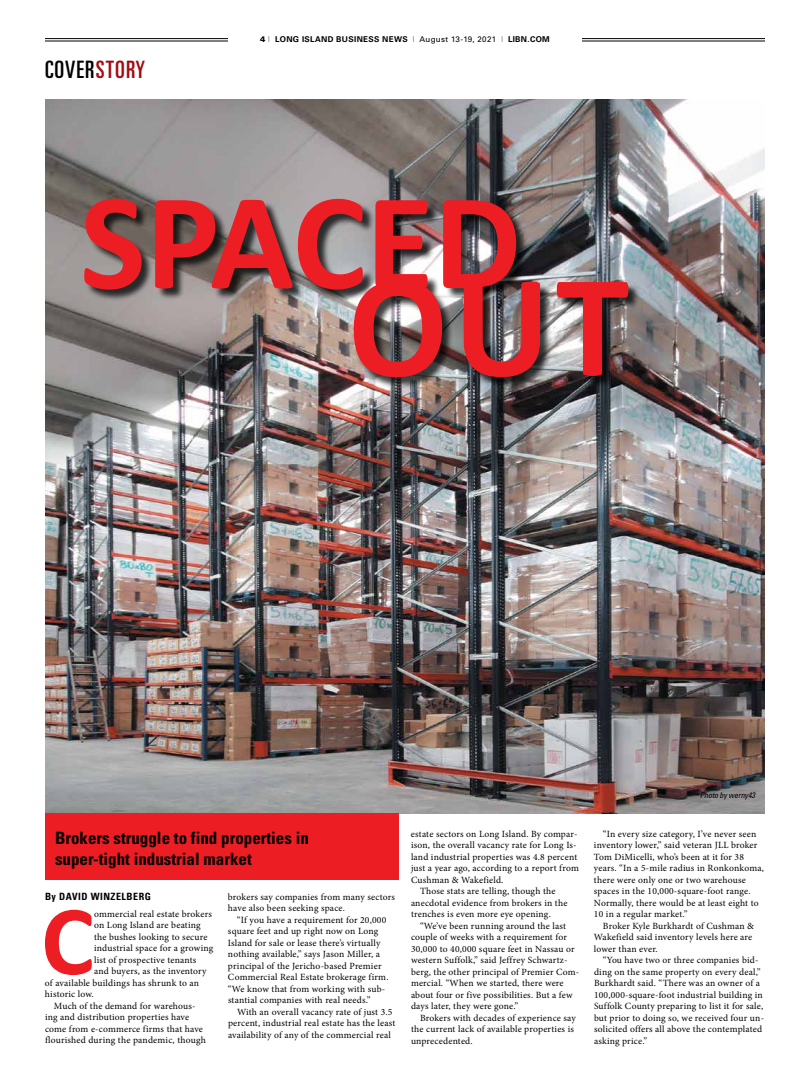
<style>
.page{position:relative;width:810px;height:1080px;background:#fff}
.page>*{position:absolute;margin:0;border:0;box-sizing:border-box;transform-origin:0 0}
.t1{font:700 147.9px "Calibri";color:#ed1d24}
.t2{font:700 139px "Calibri";color:#ed1d24}
.t3{font:700 100.1px "Calibri";color:#ed1d24}
.t4{font:ultra-condensed 24px "Univers LT Std";letter-spacing:.05em;color:#000}
.t5{font:700 condensed 17px/21px "Univers LT Std";color:#000}
.t6{font:700 condensed 10px "Univers LT Std";letter-spacing:.05em;color:#000}
.t7{font:9.5px/11.5px "Minion Pro";letter-spacing:.015em;color:#000}
.t8{font:700 8px "Univers LT Std";letter-spacing:.04em;color:#000}
.t9{font:italic condensed 8px "Univers LT Std";letter-spacing:-.015em;color:#000}
.s1{color:#a10c11}
.s2{font-weight:900}
.s3{font-weight:100;font-stretch:ultra-condensed}
.s4{font-weight:400}
</style>
<div class="page">
<hr style="left:45px;top:41px;width:206px;height:1px;background:#000">
<hr style="left:45px;top:38px;width:206px;height:1px;background:#000">
<hr style="left:559px;top:41px;width:206px;height:1px;background:#000">
<hr style="left:559px;top:38px;width:206px;height:1px;background:#000">
<div style="left:228px;top:36px;width:354px;height:16px;background:#fff"></div>
<img style="left:45px;top:100px;width:720px;height:713px">
<div style="left:86px;top:200px;width:443px;height:102px;background:#000;opacity:.75"></div>
<div style="left:355px;top:282px;width:286px;height:108px;background:#000;opacity:.75"></div>
<div style="left:45px;top:814px;width:354px;height:66px;background:#ed1d24"></div>
<h3 class="t4" style="left:45px;top:56px;width:102px">COVER<span class="s1">STORY</span></h3>
<p class="t8" style="left:260px;top:34px;width:291px"><span class="s2">4</span> <span class="s3">I</span> LONG ISLAND BUSINESS NEWS <span class="s3">I</span> <span class="s4">August 13-19, 2021</span> <span class="s3">I</span> LIBN.COM</p>
<h2 class="t2" style="left:80px;top:153px;width:443px">SPACED</h2>
<h1 class="t1" style="left:348px;top:232px;width:283px">OUT</h1>
<p class="t9" style="left:700px;top:790px;width:57px">Photo by werny43</p>
<h3 class="t5" style="left:55px;top:827px;width:256px">Brokers struggle to find properties in super-tight industrial market</h3>
<p class="t6" style="left:45px;top:890px;width:107px">By DAVID WINZELBERG</p>
<h3 class="t3" style="left:41px;top:877px;width:54px">C</h3>
<p class="t7" style="left:94px;top:908px;width:119px">ommercial real estate brokers</p>
<p class="t7" style="left:94px;top:919px;width:108px">on Long Island are beating</p>
<p class="t7" style="left:94px;top:931px;width:115px">the bushes looking to secure</p>
<p class="t7" style="left:94px;top:942px;width:121px">industrial space for a growing</p>
<p class="t7" style="left:94px;top:954px;width:104px">list of prospective tenants</p>
<p class="t7" style="left:94px;top:965px;width:114px">and buyers, as the inventory</p>
<p class="t7" style="left:45px;top:977px;width:156px">of available buildings has shrunk to an</p>
<p class="t7" style="left:45px;top:988px;width:50px">historic low.</p>
<p class="t7" style="left:54px;top:1000px;width:143px">Much of the demand for warehous-</p>
<p class="t7" style="left:45px;top:1011px;width:146px">ing and distribution properties have</p>
<p class="t7" style="left:45px;top:1023px;width:160px">come from e-commerce firms that have</p>
<p class="t7" style="left:45px;top:1034px;width:162px">flourished during the pandemic, though</p>
<p class="t7" style="left:228px;top:891px;width:169px">brokers say companies from many sectors have also been seeking space.</p>
<p class="t7" style="left:228px;top:914px;width:162px;text-indent:9px">“If you have a requirement for 20,000 square feet and up right now on Long Island for sale or lease there’s virtually nothing available,” says Jason Miller, a principal of the Jericho-based Premier Commercial Real Estate brokerage firm. “We know that from working with sub&shy;stantial companies with real needs.”</p>
<p class="t7" style="left:228px;top:1006px;width:169px;text-indent:9px">With an overall vacancy rate of just 3.5 percent, industrial real estate has the least availability of any of the commercial real</p>
<p class="t7" style="left:411px;top:828px;width:168px">estate sectors on Long Island. By compar-</p>
<p class="t7" style="left:411px;top:839px;width:167px">ison, the overall vacancy rate for Long Is-</p>
<p class="t7" style="left:411px;top:851px;width:168px">land industrial properties was 4.8 percent</p>
<p class="t7" style="left:411px;top:862px;width:169px">just a year ago, according to a report from</p>
<p class="t7" style="left:411px;top:874px;width:94px">Cushman &amp; Wakefield.</p>
<p class="t7" style="left:420px;top:885px;width:137px">Those stats are telling, though the</p>
<p class="t7" style="left:411px;top:897px;width:158px">anecdotal evidence from brokers in the</p>
<p class="t7" style="left:411px;top:908px;width:141px">trenches is even more eye opening.</p>
<p class="t7" style="left:420px;top:920px;width:148px">“We’ve been running around the last</p>
<p class="t7" style="left:411px;top:932px;width:157px">couple of weeks with a requirement for</p>
<p class="t7" style="left:411px;top:943px;width:165px">30,000 to 40,000 square feet in Nassau or</p>
<p class="t7" style="left:411px;top:955px;width:158px">western Suffolk,” said Jeffrey Schwartz-</p>
<p class="t7" style="left:411px;top:966px;width:170px">berg, the other principal of Premier Com-</p>
<p class="t7" style="left:411px;top:977px;width:154px">mercial. “When we started, there were</p>
<p class="t7" style="left:411px;top:989px;width:163px">about four or five possibilities. But a few</p>
<p class="t7" style="left:411px;top:1000px;width:109px">days later, they were gone.”</p>
<p class="t7" style="left:420px;top:1012px;width:157px">Brokers with decades of experience say</p>
<p class="t7" style="left:411px;top:1023px;width:164px">the current lack of available properties is</p>
<p class="t7" style="left:411px;top:1035px;width:63px">unprecedented.</p>
<p class="t7" style="left:594px;top:828px;width:171px;text-indent:9px">“In every size category, I’ve never seen inventory lower,” said veteran JLL broker Tom DiMicelli, who’s been at it for 38 years. “In a 5-mile radius in Ronkonkoma, there were only one or two warehouse spaces in the 10,000-square-foot range.<br>Normally, there would be at least eight to 10 in a regular market.”</p>
<p class="t7" style="left:594px;top:920px;width:162px;text-indent:9px">Broker Kyle Burkhardt of Cushman &amp;<br>Wakefield said inventory levels here are lower than ever.</p>
<p class="t7" style="left:594px;top:955px;width:172px;text-indent:9px">“You have two or three companies bid&shy;ding on the same property on every deal,” Burkhardt said. “There was an owner of a 100,000-square-foot industrial building in Suffolk County preparing to list it for sale, but prior to doing so, we received four un&shy;solicited offers all above the contemplated asking price.”</p>
</div>
